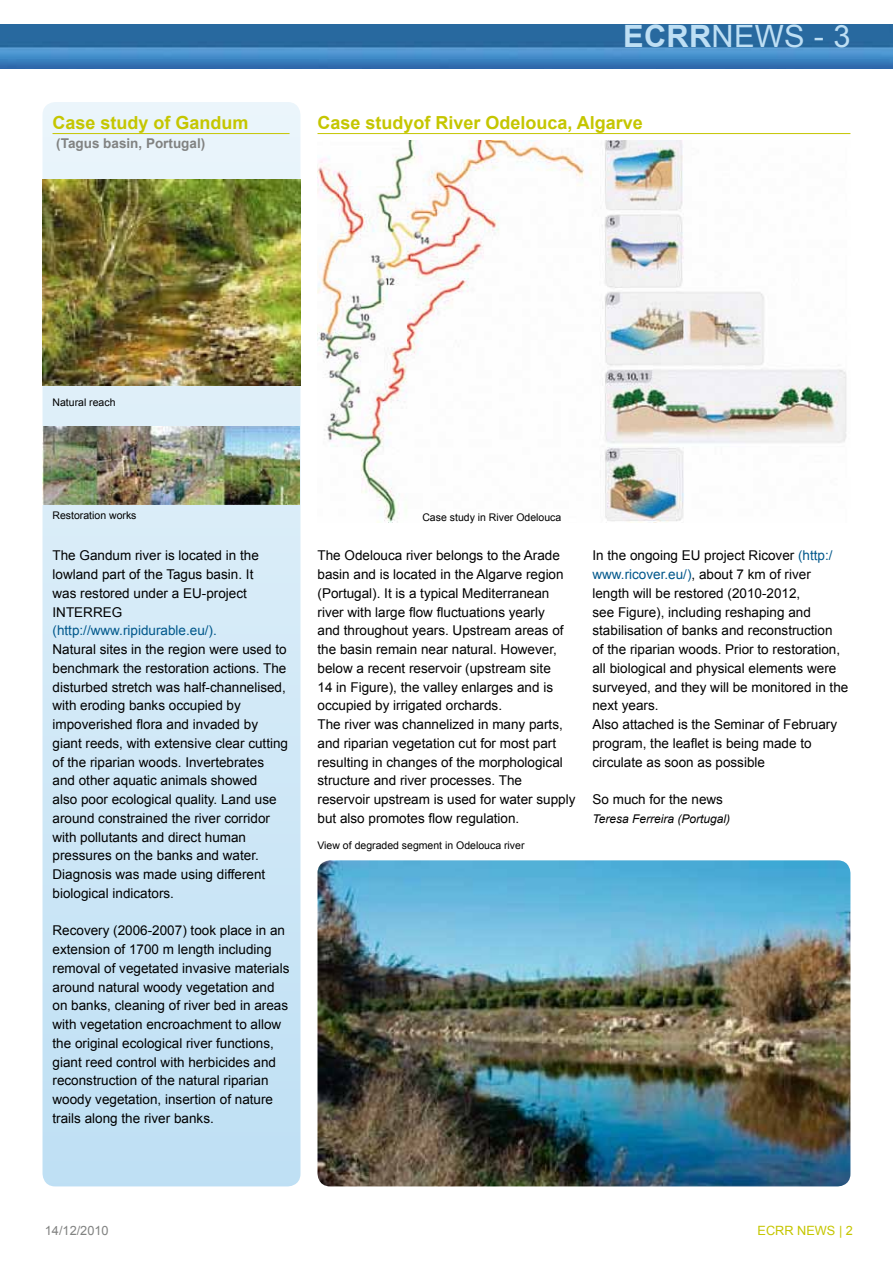
<style>
.page{position:relative;width:893px;height:1263px;background:#fff}
.page>*{position:absolute;margin:0;border:0;box-sizing:border-box;transform-origin:0 0}
.t1{font:30.75px "Arial";color:#bedff4}
.t2{font:700 18px "Arial";color:#c5c600}
.t3{font:13.5px/18.8px "Arial";color:#000}
.t4{font:13.5px "Arial";color:#00578b}
.t5{font:700 13.5px "Arial";color:#818281}
.t6{font:12.75px "Arial";color:#c5c600}
.t7{font:12.75px "Arial";color:#818281}
.t8{font:italic 12px "Arial";color:#000}
.t9{font:10.5px "Arial";color:#000}
.s1{font-weight:700}
.s2{color:#00578b}
</style>
<div class="page">
<img style="left:0;top:25px;width:893px;height:43px">
<hr style="left:317px;top:133px;width:533px;height:1px;background:#c5c600">
<svg style="left:43px;top:102px;width:257px;height:1084px;background:#cfe7f6"></svg>
<hr style="left:53px;top:133px;width:237px;height:1px;background:#c5c600">
<img style="left:43px;top:180px;width:257px;height:206px">
<img style="left:43px;top:426px;width:256px;height:78px">
<img style="left:317px;top:140px;width:530px;height:383px">
<img style="left:317px;top:860px;width:533px;height:326px">
<h1 class="t1" style="left:623px;top:16px;width:229px"><span class="s1">ECRR</span>NEWS - 3</h1>
<h2 class="t2" style="left:53px;top:111px;width:198px">Case study of Gandum</h2>
<h2 class="t2" style="left:317px;top:111px;width:327px">Case studyof River Odelouca, Algarve</h2>
<p class="t5" style="left:56px;top:134px;width:151px">(Tagus basin, Portugal)</p>
<p class="t9" style="left:53px;top:395px;width:65px">Natural reach</p>
<p class="t9" style="left:53px;top:509px;width:86px">Restoration works</p>
<p class="t3" style="left:53px;top:546px;width:208px">The Gandum river is located in the lowland part of the Tagus basin. It was restored under a EU-project<br>INTERREG</p>
<p class="t4" style="left:53px;top:622px;width:166px">(http://www.ripidurable.eu/).</p>
<p class="t3" style="left:53px;top:640px;width:237px">Natural sites in the region were used to benchmark the restoration actions. The disturbed stretch was half-channelised, with eroding banks occupied by impoverished flora and invaded by giant reeds, with extensive clear cutting of the riparian woods. Invertebrates and other aquatic animals showed<br>also poor ecological quality. Land use around constrained the river corridor with pollutants and direct human pressures on the banks and water.<br>Diagnosis was made using different biological indicators.</p>
<p class="t3" style="left:53px;top:921px;width:238px">Recovery (2006-2007) took place in an extension of 1700 m length including removal of vegetated invasive materials around natural woody vegetation and on banks, cleaning of river bed in areas with vegetation encroachment to allow the original ecological river functions, giant reed control with herbicides and reconstruction of the natural riparian woody vegetation, insertion of nature trails along the river banks.</p>
<p class="t9" style="left:422px;top:510px;width:140px">Case study in River Odelouca</p>
<p class="t3" style="left:317px;top:546px;width:259px">The Odelouca river belongs to the Arade basin and is located in the Algarve region (Portugal). It is a typical Mediterranean river with large flow fluctuations yearly<br>and throughout years. Upstream areas of the basin remain near natural. However, below a recent reservoir (upstream site<br>14 in Figure), the valley enlarges and is occupied by irrigated orchards.<br>The river was channelized in many parts, and riparian vegetation cut for most part resulting in changes of the morphological structure and river processes. The reservoir upstream is used for water supply but also promotes flow regulation.</p>
<p class="t3" style="left:592px;top:546px;width:257px">In the ongoing EU project Ricover <span class="s2">(http:/ www.ricover.eu/)</span>, about 7 km of river length will be restored (2010-2012,<br>see Figure), including reshaping and stabilisation of banks and reconstruction<br>of the riparian woods. Prior to restoration, all biological and physical elements were surveyed, and they will be monitored in the next years.<br>Also attached is the Seminar of February program, the leaflet is being made to circulate as soon as possible</p>
<p class="t3" style="left:592px;top:790px;width:132px">So much for the news</p>
<p class="t8" style="left:592px;top:811px;width:139px">Teresa Ferreira (Portugal)</p>
<p class="t9" style="left:317px;top:839px;width:208px">View of degraded segment in Odelouca river</p>
<p class="t7" style="left:45px;top:1222px;width:65px">14/12/2010</p>
<p class="t6" style="left:757px;top:1222px;width:97px">ECRR NEWS | 2</p>
</div>
